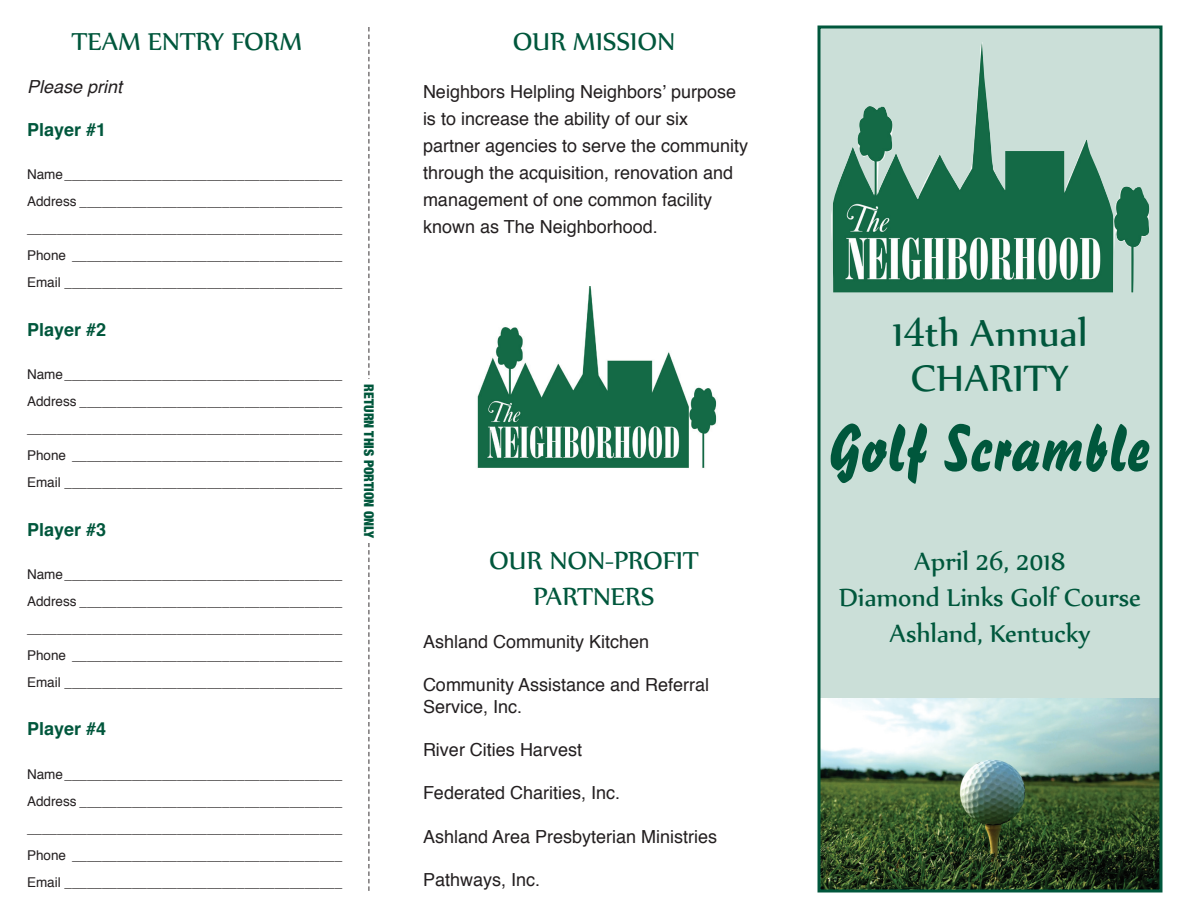
<style>
.page{position:relative;width:1188px;height:918px;background:#fff}
.page>*{position:absolute;margin:0;border:0;box-sizing:border-box;transform-origin:0 0}
.t1{font:66px "Brush 738 BT Regular A";color:#00573c}
.t2{font:45px/45px "Nyala";color:#00573c;text-align:center}
.t3{font:30px/36px "Nyala";color:#00573c;text-align:center}
.t4{font:18px/27px "Helvetica";color:#231f20}
.t5{font:700 18px "Helvetica";color:#00573c}
.t6{font:italic 18px "Helvetica";color:#231f20}
.t7{font:13.5px/27px "Helvetica";color:#231f20;text-align:justify}
.t8{font:900 condensed 13.5px "Helvetica Neue";color:#00573c}
.s1{font-family:"Minion Pro"}
</style>
<div class="page">
<div style="left:819px;top:27px;width:342px;height:864px;background:#cbdfd8"></div>
<img style="left:822px;top:699px;width:336px;height:189px">
<div style="left:818px;top:26px;width:344px;height:866px;border:3px solid #00573c"></div>
<img style="left:831px;top:42px;width:319px;height:251px">
<img style="left:477px;top:286px;width:240px;height:182px">
<svg style="left:368px;top:27px;width:2px;height:864px"></svg>
<div style="left:357px;top:380px;width:18px;height:163px;background:#fff"></div>
<h3 class="t3" style="left:71px;top:22px;width:232px">TEAM ENTRY FORM</h3>
<h3 class="t6" style="left:27px;top:72px;width:97px">Please print</h3>
<h3 class="t5" style="left:27px;top:115px;width:81px">Player #1</h3>
<p class="t7" style="left:27px;top:161px;width:317px">Name_____________________________________ Address ___________________________________ __________________________________________ Phone ____________________________________ Email _____________________________________</p>
<h3 class="t5" style="left:27px;top:315px;width:81px">Player #2</h3>
<p class="t7" style="left:27px;top:361px;width:317px">Name_____________________________________ Address ___________________________________ __________________________________________ Phone ____________________________________ Email _____________________________________</p>
<h3 class="t5" style="left:27px;top:515px;width:81px">Player #3</h3>
<p class="t7" style="left:27px;top:561px;width:317px">Name_____________________________________ Address ___________________________________ __________________________________________ Phone ____________________________________ Email _____________________________________</p>
<h3 class="t5" style="left:27px;top:714px;width:81px">Player #4</h3>
<p class="t7" style="left:27px;top:761px;width:317px">Name_____________________________________ Address ___________________________________ __________________________________________ Phone ____________________________________ Email _____________________________________</p>
<p class="t8" style="left:377px;top:384px;width:156px;rotate:90deg">RETURN THIS PORTION ONLY</p>
<h3 class="t3" style="left:513px;top:22px;width:164px">OUR MISSION</h3>
<h3 class="t4" style="left:423px;top:79px;width:327px">Neighbors Helpling Neighbors’ purpose is to increase the ability of our six partner agencies to serve the community through the acquisition, renovation and management of one common facility known as The Neighborhood.</h3>
<h3 class="t3" style="left:489px;top:542px;width:211px">OUR NON-PROFIT<br>PARTNERS</h3>
<h3 class="t4" style="left:423px;top:629px;width:228px">Ashland Community Kitchen</h3>
<h3 class="t4" style="left:423px;top:675px;width:288px;line-height:21.6px">Community Assistance and Referral<br>Service, Inc.</h3>
<h3 class="t4" style="left:423px;top:737px;width:161px">River Cities Harvest</h3>
<h3 class="t4" style="left:423px;top:780px;width:199px">Federated Charities, Inc.</h3>
<h3 class="t4" style="left:423px;top:823px;width:296px">Ashland Area Presbyterian Ministries</h3>
<h3 class="t4" style="left:423px;top:867px;width:119px">Pathways, Inc.</h3>
<h2 class="t2" style="left:892px;top:309px;width:196px">1<span class="s1">4</span>th Annual<br>CHARITY</h2>
<h1 class="t1" style="left:829px;top:408px;width:324px">Golf Scramble</h1>
<h3 class="t3" style="left:839px;top:543px;width:303px">April 2<span class="s1">6</span>, 2018<br>Diamond Links Golf Course<br>Ashland, Kentucky</h3>
</div>
